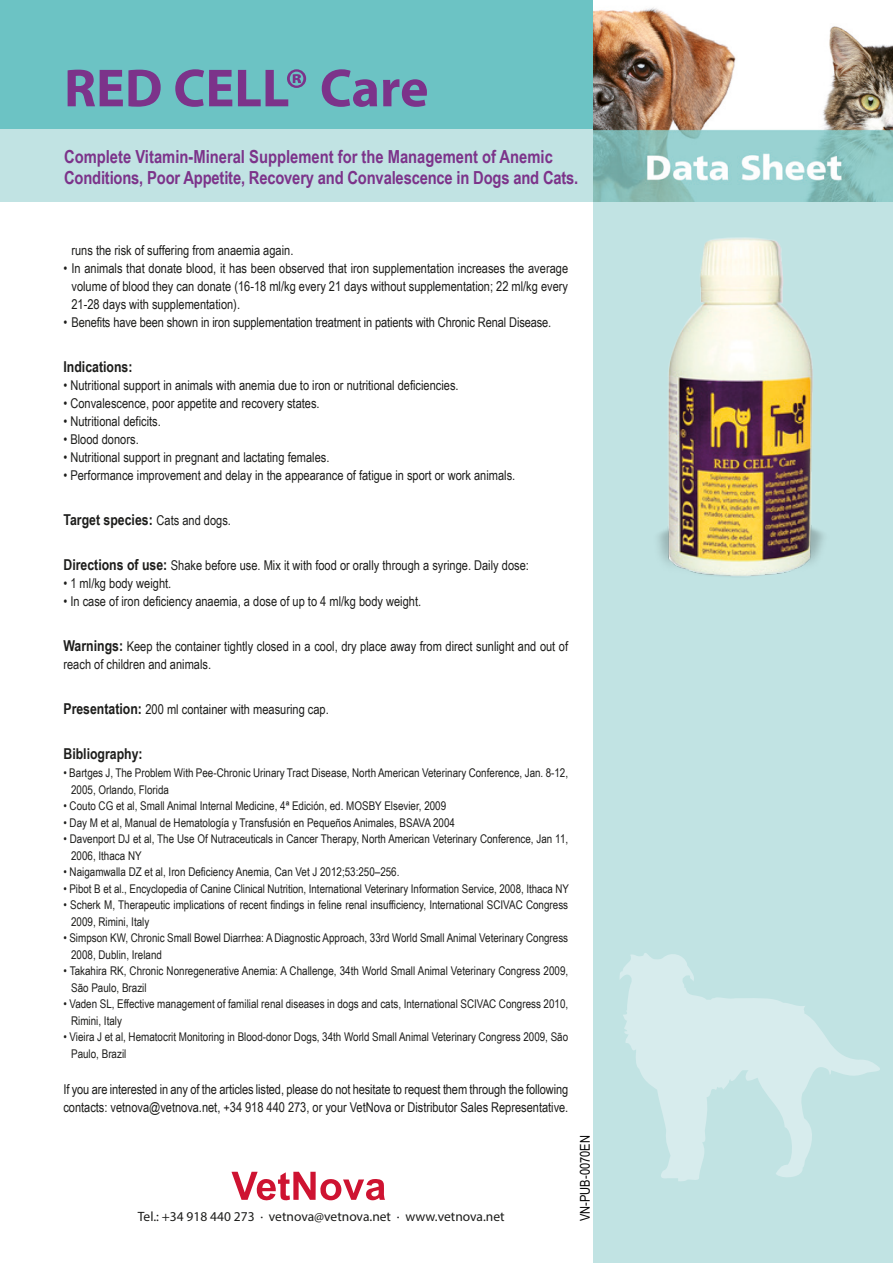
<style>
.page{position:relative;width:893px;height:1263px;background:#fff}
.page>*{position:absolute;margin:0;border:0;box-sizing:border-box;transform-origin:0 0}
.t1{font:700 54px "Myriad Pro";color:#7c338a}
.t2{font:700 18px/21.6px "Arial Narrow";letter-spacing:-.01em;color:#7c338a}
.t3{font:700 15px "Arial Narrow";color:#1d1d1b}
.t4{font:13.5px/18px "Arial Narrow";color:#1d1d1b}
.t5{font:13.5px "Myriad Pro";color:#1d1d1b}
.t6{font:13.5px "Arial Narrow";color:#000}
.t7{font:12px/16.5px "Arial Narrow";color:#1d1d1b}
.s1{font-weight:400;font-size:13.5px}
.s2{font-weight:700;font-size:15px}
</style>
<div class="page">
<svg style="left:231px;top:1172px;width:154px;height:29px"></svg>
<div style="left:593px;top:201px;width:300px;height:1062px;background:#c1e3e3"></div>
<div style="left:0;top:0;width:893px;height:201px;background:#6cc3c4"></div>
<div style="left:0;top:129px;width:593px;height:72px;background:#c1e3e3"></div>
<svg style="left:620px;top:953px;width:260px;height:228px"></svg>
<img style="left:593px;top:0;width:300px;height:201px">
<img style="left:658px;top:237px;width:166px;height:340px">
<h1 class="t1" style="left:64px;top:53px;width:366px">RED CELL® Care</h1>
<h2 class="t2" style="left:64px;top:144px;width:516px">Complete Vitamin-Mineral Supplement for the Management of Anemic<br>Conditions, Poor Appetite, Recovery and Convalescence in Dogs and Cats.</h2>
<p class="t4" style="left:71px;top:241px;width:223px">runs the risk of suffering from anaemia again.</p>
<p class="t4" style="left:71px;top:259px;width:498px;text-align:justify;text-indent:-8px">• In animals that donate blood, it has been observed that iron supplementation increases the average volume of blood they can donate (16-18 ml/kg every 21 days without supplementation; 22 ml/kg every 21-28 days with supplementation).</p>
<p class="t4" style="left:63px;top:313px;width:489px">• Benefits have been shown in iron supplementation treatment in patients with Chronic Renal Disease.</p>
<p class="t3" style="left:63px;top:356px;width:71px">Indications:</p>
<p class="t4" style="left:63px;top:376px;width:397px">• Nutritional support in animals with anemia due to iron or nutritional deficiencies.</p>
<p class="t4" style="left:63px;top:394px;width:258px">• Convalescence, poor appetite and recovery states.</p>
<p class="t4" style="left:63px;top:412px;width:99px">• Nutritional deficits.</p>
<p class="t4" style="left:63px;top:430px;width:77px">• Blood donors.</p>
<p class="t4" style="left:63px;top:448px;width:268px">• Nutritional support in pregnant and lactating females.</p>
<p class="t4" style="left:63px;top:466px;width:453px">• Performance improvement and delay in the appearance of fatigue in sport or work animals.</p>
<p class="t3" style="left:63px;top:509px;width:169px">Target species: <span class="s1">Cats and dogs.</span></p>
<p class="t4" style="left:63px;top:556px;width:467px"><span class="s2">Directions of use:</span> Shake before use. Mix it with food or orally through a syringe. Daily dose:</p>
<p class="t4" style="left:63px;top:574px;width:109px">• 1 ml/kg body weight.</p>
<p class="t4" style="left:63px;top:592px;width:359px">• In case of iron deficiency anaemia, a dose of up to 4 ml/kg body weight.</p>
<p class="t4" style="left:63px;top:637px;width:506px"><span class="s2">Warnings:</span> Keep the container tightly closed in a cool, dry place away from direct sunlight and out of reach of children and animals.</p>
<p class="t4" style="left:63px;top:700px;width:267px"><span class="s2">Presentation:</span> 200 ml container with measuring cap.</p>
<p class="t3" style="left:63px;top:743px;width:81px">Bibliography:</p>
<p class="t7" style="left:71px;top:764px;width:498px;text-indent:-8px">• Bartges J, The Problem With Pee-Chronic Urinary Tract Disease, North American Veterinary Conference, Jan. 8-12,<br>2005, Orlando, Florida</p>
<p class="t7" style="left:63px;top:797px;width:384px">• Couto CG et al, Small Animal Internal Medicine, 4ª Edición, ed. MOSBY Elsevier, 2009</p>
<p class="t7" style="left:63px;top:814px;width:393px">• Day M et al, Manual de Hematología y Transfusión en Pequeños Animales, BSAVA 2004</p>
<p class="t7" style="left:71px;top:830px;width:499px;text-indent:-8px">• Davenport DJ et al, The Use Of Nutraceuticals in Cancer Therapy, North American Veterinary Conference, Jan 11,<br>2006, Ithaca NY</p>
<p class="t7" style="left:63px;top:863px;width:338px">• Naigamwalla DZ et al, Iron Deficiency Anemia, Can Vet J 2012;53:250–256.</p>
<p class="t7" style="left:63px;top:880px;width:507px">• Pibot B et al., Encyclopedia of Canine Clinical Nutrition, International Veterinary Information Service, 2008, Ithaca NY</p>
<p class="t7" style="left:71px;top:896px;width:499px;text-indent:-8px">• Scherk M, Therapeutic implications of recent findings in feline renal insufficiency, International SCIVAC Congress<br>2009, Rimini, Italy</p>
<p class="t7" style="left:71px;top:929px;width:499px;text-indent:-8px">• Simpson KW, Chronic Small Bowel Diarrhea: A Diagnostic Approach, 33rd World Small Animal Veterinary Congress<br>2008, Dublin, Ireland</p>
<p class="t7" style="left:71px;top:962px;width:499px;text-indent:-8px">• Takahira RK, Chronic Nonregenerative Anemia: A Challenge, 34th World Small Animal Veterinary Congress 2009,<br>São Paulo, Brazil</p>
<p class="t7" style="left:71px;top:995px;width:499px;text-indent:-8px">• Vaden SL, Effective management of familial renal diseases in dogs and cats, International SCIVAC Congress 2010,<br>Rimini, Italy</p>
<p class="t7" style="left:71px;top:1028px;width:499px;text-indent:-8px">• Vieira J et al, Hematocrit Monitoring in Blood-donor Dogs, 34th World Small Animal Veterinary Congress 2009, São<br>Paulo, Brazil</p>
<p class="t4" style="left:63px;top:1079px;width:506px">If you are interested in any of the articles listed, please do not hesitate to request them through the following contacts: vetnova@vetnova.net, +34 918 440 273, or your VetNova or Distributor Sales Representative.</p>
<p class="t5" style="left:138px;top:1208px;width:368px">Tel.: +34 918 440 273 · vetnova@vetnova.net · www.vetnova.net</p>
<p class="t6" style="left:575px;top:1221px;width:87px;rotate:-90deg">VN-PUB-0070EN</p>
</div>
